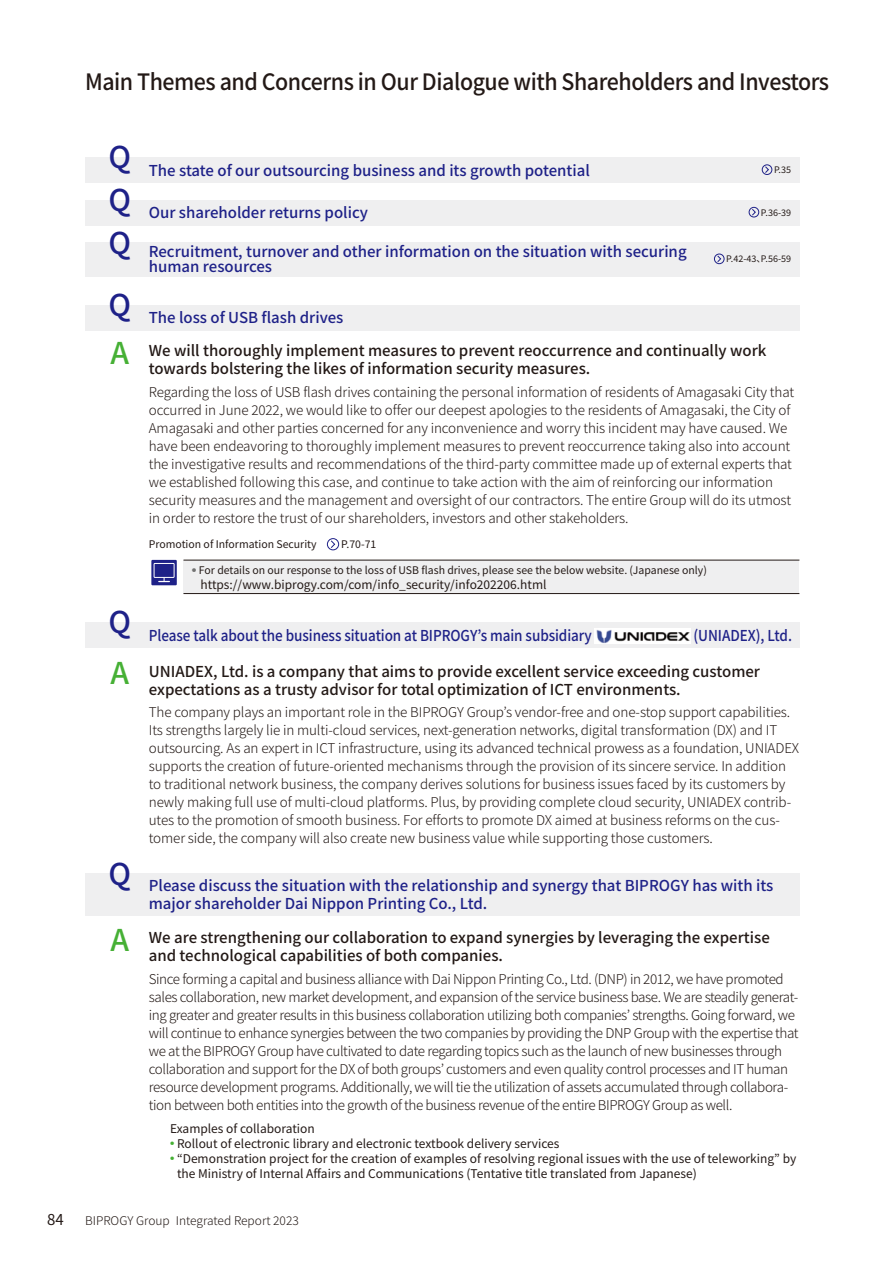
<style>
.page{position:relative;width:893px;height:1263px;background:#fff}
.page>*{position:absolute;margin:0;border:0;box-sizing:border-box;transform-origin:0 0}
.t1{font:500 30px "Noto Sans CJ Kjp";color:#46b035}
.t2{font:500 30px "Noto Sans CJ Kjp";color:#1e2188}
.t3{font:500 22.5px "Noto Sans CJ Kjp";letter-spacing:-.02em;color:#231916;scale:.95 1}
.t4{font:500 15px/18px "Noto Sans CJ Kjp";color:#231916}
.t5{font:500 15px/18px "Noto Sans CJ Kjp";color:#1e2188}
.t6{font:500 15px "Noto Sans CJ Kjp";color:#1e2188;scale:.9 1}
.t7{font:15px "Noto Sans CJ Kjp";color:#231916}
.t8{font:300 13.5px/18px "Noto Sans CJ Kjp";letter-spacing:-.01em;color:#231916}
.t9{font:300 13.5px/18px "Noto Sans CJ Kjp";letter-spacing:-.03em;color:#231916}
.t10{font:12px/15px "Noto Sans CJ Kjp";color:#231916}
.t11{font:300 12px "Noto Sans CJ Kjp";color:#231916}
.t12{font:10.5px "Noto Sans CJ Kjp";color:#231916}
.t13{font:9px "Noto Sans CJ Kjp";color:#231916}
</style>
<div class="page">
<div style="left:85px;top:622px;width:714px;height:26px;background:#efeff0"></div>
<img style="left:595px;top:628px;width:96px;height:15px">
<div style="left:85px;top:873px;width:714px;height:43px;background:#efeff0"></div>
<div style="left:85px;top:305px;width:714px;height:25px;background:#efeff0"></div>
<div style="left:85px;top:157px;width:714px;height:26px;background:#efeff0"></div>
<div style="left:762px;top:165px;width:10px;height:10px;border:1px solid #1e2188;border-radius:50%"></div>
<svg style="left:764px;top:165px;width:6px;height:9px"></svg>
<div style="left:85px;top:200px;width:714px;height:25px;background:#efeff0"></div>
<div style="left:749px;top:207px;width:10px;height:10px;border:1px solid #1e2188;border-radius:50%"></div>
<svg style="left:751px;top:208px;width:5px;height:8px"></svg>
<div style="left:85px;top:242px;width:714px;height:34px;background:#efeff0"></div>
<div style="left:714px;top:254px;width:10px;height:10px;border:1px solid #1e2188;border-radius:50%"></div>
<svg style="left:716px;top:255px;width:6px;height:8px"></svg>
<div style="left:327px;top:538px;width:12px;height:12px;border:1px solid #1e2188;border-radius:50%"></div>
<svg style="left:330px;top:540px;width:6px;height:9px"></svg>
<div style="left:183px;top:560px;width:616px;height:34px;background:#efeff0"></div>
<div style="left:151px;top:560px;width:26px;height:25px;background:#1e2188"></div>
<div style="left:154px;top:563px;width:21px;height:15px;border:1px solid #fff"></div>
<svg style="left:159px;top:577px;width:10px;height:5px"></svg>
<hr style="left:183px;top:560px;width:616px;height:1px;background:#231916">
<hr style="left:183px;top:593px;width:616px;height:1px;background:#231916">
<h2 class="t3" style="left:85px;top:69px;width:785px">Main Themes and Concerns in Our Dialogue with Shareholders and Investors</h2>
<p class="t5" style="left:108px;top:161px;width:483px"><sup>Q</sup> The state of our outsourcing business and its growth potential</p>
<p class="t5" style="left:108px;top:204px;width:261px"><sup>Q</sup> Our shareholder returns policy</p>
<h1 class="t2" style="left:108px;top:226px;width:24px">Q</h1>
<p class="t5" style="left:149px;top:245px;width:539px;line-height:15px">Recruitment, turnover and other information on the situation with securing human resources</p>
<p class="t5" style="left:108px;top:309px;width:236px"><sup>Q</sup> The loss of USB flash drives</p>
<p class="t13" style="left:774px;top:165px;width:19px">P.35</p>
<p class="t13" style="left:761px;top:207px;width:32px">P.36-39</p>
<p class="t13" style="left:726px;top:254px;width:66px">P.42-43、P.56-59</p>
<h1 class="t1" style="left:111px;top:336px;width:20px">A</h1>
<h1 class="t2" style="left:108px;top:605px;width:24px">Q</h1>
<h1 class="t1" style="left:111px;top:656px;width:20px">A</h1>
<h1 class="t2" style="left:108px;top:857px;width:24px">Q</h1>
<h1 class="t1" style="left:111px;top:923px;width:20px">A</h1>
<p class="t4" style="left:149px;top:342px;width:619px">We will thoroughly implement measures to prevent reoccurrence and continually work towards bolstering the likes of information security measures.</p>
<p class="t8" style="left:149px;top:383px;width:647px">Regarding the loss of USB flash drives containing the personal information of residents of Amagasaki City that occurred in June 2022, we would like to offer our deepest apologies to the residents of Amagasaki, the City of Amagasaki and other parties concerned for any inconvenience and worry this incident may have caused. We have been endeavoring to thoroughly implement measures to prevent reoccurrence taking also into account the investigative results and recommendations of the third-party committee made up of external experts that we established following this case, and continue to take action with the aim of reinforcing our information security measures and the management and oversight of our contractors. The entire Group will do its utmost in order to restore the trust of our shareholders, investors and other stakeholders.</p>
<p class="t12" style="left:149px;top:538px;width:169px">Promotion of Information Security</p>
<p class="t12" style="left:341px;top:538px;width:37px">P.70-71</p>
<p class="t12" style="left:199px;top:564px;width:509px">For details on our response to the loss of USB flash drives, please see the below website. (Japanese only)</p>
<p class="t10" style="left:200px;top:577px;width:348px">https://www.biprogy.com/com/info_security/info202206.html</p>
<p class="t6" style="left:149px;top:627px;width:494px">Please talk about the business situation at BIPROGY’s main subsidiary</p>
<p class="t6" style="left:693px;top:627px;width:111px">(UNIADEX), Ltd.</p>
<p class="t4" style="left:149px;top:662px;width:613px">UNIADEX, Ltd. is a company that aims to provide excellent service exceeding customer expectations as a trusty advisor for total optimization of ICT environments.</p>
<p class="t8" style="left:149px;top:703px;width:652px">The company plays an important role in the BIPROGY Group’s vendor-free and one-stop support capabilities.<br>Its strengths largely lie in multi-cloud services, next-generation networks, digital transformation (DX) and IT outsourcing. As an expert in ICT infrastructure, using its advanced technical prowess as a foundation, UNIADEX supports the creation of future-oriented mechanisms through the provision of its sincere service. In addition to traditional network business, the company derives solutions for business issues faced by its customers by newly making full use of multi-cloud platforms. Plus, by providing complete cloud security, UNIADEX contrib&shy;utes to the promotion of smooth business. For efforts to promote DX aimed at business reforms on the cus&shy;tomer side, the company will also create new business value while supporting those customers.</p>
<p class="t5" style="left:149px;top:877px;width:626px">Please discuss the situation with the relationship and synergy that BIPROGY has with its major shareholder Dai Nippon Printing Co., Ltd.</p>
<p class="t4" style="left:149px;top:929px;width:622px">We are strengthening our collaboration to expand synergies by leveraging the expertise and technological capabilities of both companies.</p>
<p class="t9" style="left:149px;top:970px;width:651px">Since forming a capital and business alliance with Dai Nippon Printing Co., Ltd. (DNP) in 2012, we have promoted sales collaboration, new market development, and expansion of the service business base. We are steadily generat&shy;ing greater and greater results in this business collaboration utilizing both companies’ strengths. Going forward, we will continue to enhance synergies between the two companies by providing the DNP Group with the expertise that we at the BIPROGY Group have cultivated to date regarding topics such as the launch of new businesses through collaboration and support for the DX of both groups’ customers and even quality control processes and IT human resource development programs. Additionally, we will tie the utilization of assets accumulated through collabora&shy;tion between both entities into the growth of the business revenue of the entire BIPROGY Group as well.</p>
<p class="t10" style="left:177px;top:1121px;width:621px;text-indent:-7px">Examples of collaboration<br>Rollout of electronic library and electronic textbook delivery services<br>“Demonstration project for the creation of examples of resolving regional issues with the use of teleworking” by the Ministry of Internal Affairs and Communications (Tentative title translated from Japanese)</p>
<p class="t7" style="left:47px;top:1211px;width:18px">84</p>
<p class="t11" style="left:85px;top:1213px;width:215px">BIPROGY Group Integrated Report 2023</p>
</div>
